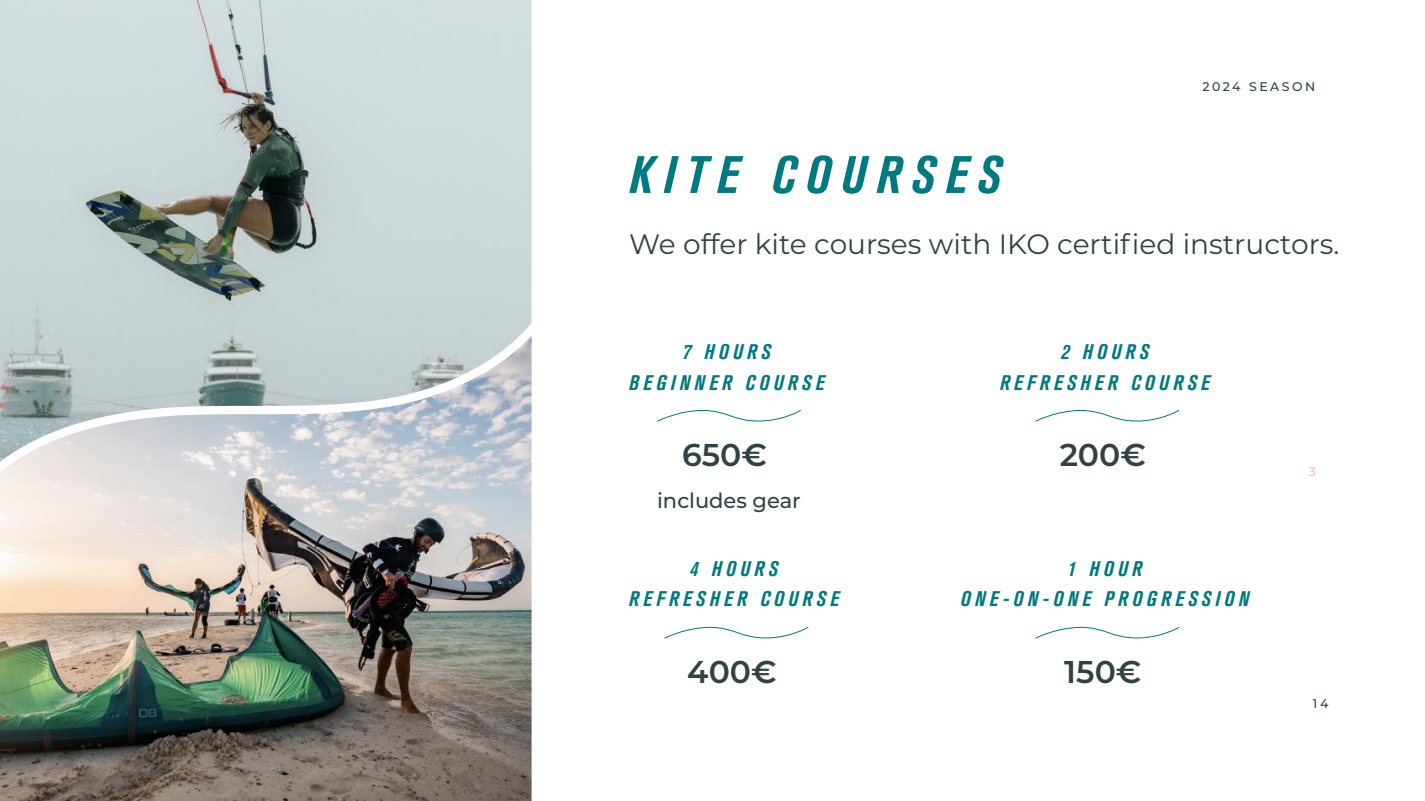
<style>
.page{position:relative;width:1425px;height:801px;background:#fff}
.page>*{position:absolute;margin:0;border:0;box-sizing:border-box;transform-origin:0 0}
.t1{font:italic 700 condensed 52.15px "Akzidenz Grotesk BQ";letter-spacing:.2em;color:#007a80}
.t2{font:600 31.5px "Montserrat";color:#304342}
.t3{font:28px "Montserrat";color:#304342}
.t4{font:italic 700 condensed 21px "Akzidenz Grotesk BQ";letter-spacing:.2em;color:#007a80}
.t5{font:500 21px "Montserrat";color:#304342}
.t6{font:500 12.6px "Montserrat";letter-spacing:.2em;color:#304342}
.t7{font:500 12.6px "Montserrat";color:#ffb8b6}
</style>
<div class="page">
<img style="left:0;top:0;width:531px;height:336px">
<img style="left:0;top:336px;width:531px;height:465px">
<svg style="left:657px;top:410px;width:144px;height:12px"></svg>
<svg style="left:1035px;top:410px;width:144px;height:12px"></svg>
<svg style="left:1035px;top:626px;width:144px;height:13px"></svg>
<svg style="left:664px;top:626px;width:145px;height:13px"></svg>
<h1 class="t1" style="left:629px;top:145px;width:373px">KITE COURSES</h1>
<p class="t6" style="left:1202px;top:78px;width:114px">2024 SEASON</p>
<h3 class="t3" style="left:629px;top:225px;width:711px">We offer kite courses with IKO certified instructors.</h3>
<p class="t4" style="left:683px;top:339px;width:89px">7 HOURS</p>
<p class="t4" style="left:1061px;top:339px;width:89px">2 HOURS</p>
<p class="t4" style="left:629px;top:370px;width:197px">BEGINNER COURSE</p>
<p class="t4" style="left:1000px;top:370px;width:211px">REFRESHER COURSE</p>
<h2 class="t2" style="left:682px;top:433px;width:86px">650€</h2>
<p class="t5" style="left:657px;top:486px;width:145px">includes gear</p>
<h2 class="t2" style="left:1059px;top:433px;width:88px">200€</h2>
<p class="t7" style="left:1308px;top:463px;width:9px">3</p>
<p class="t4" style="left:690px;top:556px;width:89px">4 HOURS</p>
<p class="t4" style="left:1068px;top:556px;width:76px">1 HOUR</p>
<p class="t4" style="left:629px;top:587px;width:211px">REFRESHER COURSE</p>
<p class="t4" style="left:961px;top:587px;width:290px">ONE-ON-ONE PROGRESSION</p>
<h2 class="t2" style="left:687px;top:650px;width:91px">400€</h2>
<h2 class="t2" style="left:1064px;top:650px;width:79px">150€</h2>
<p class="t6" style="left:1312px;top:694px;width:17px">14</p>
</div>
